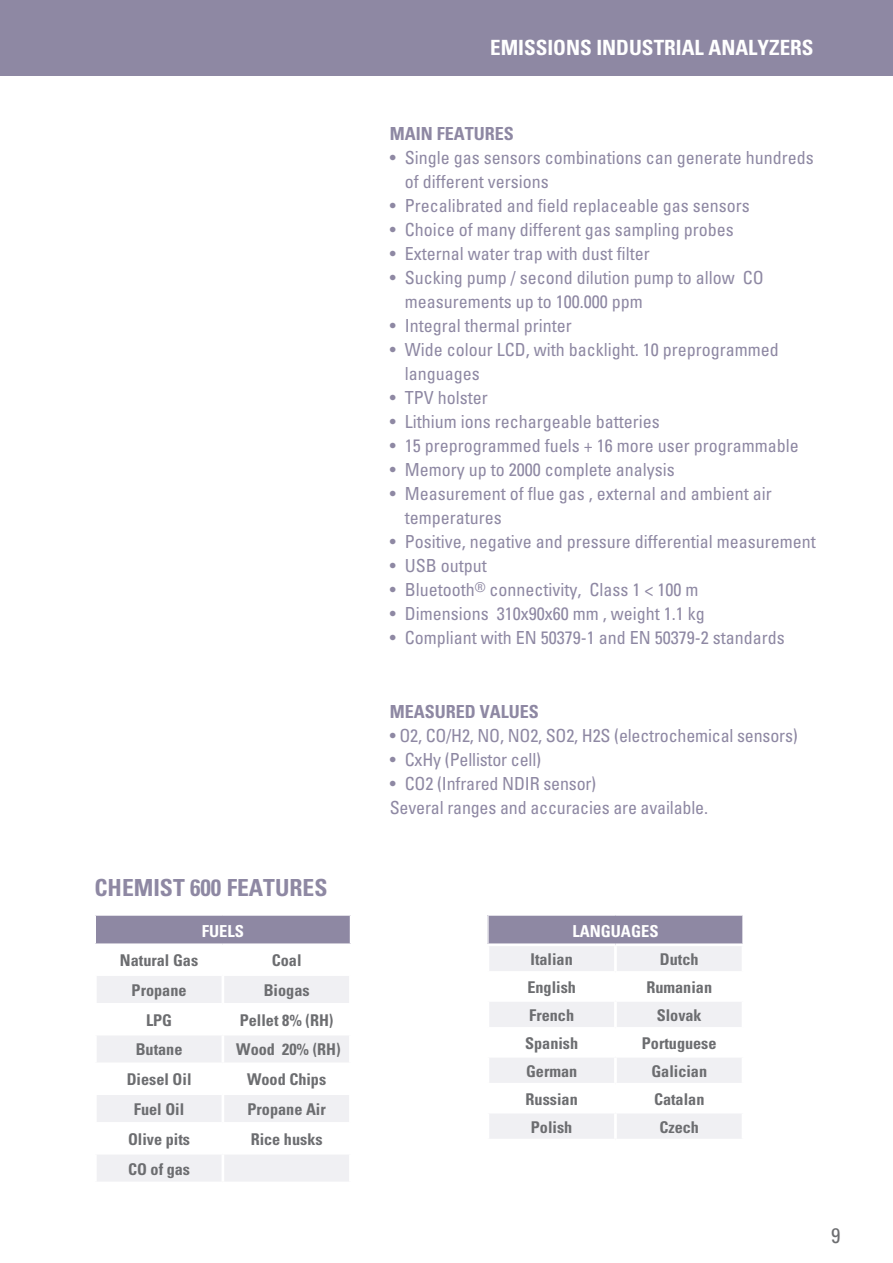
<style>
.page{position:relative;width:893px;height:1263px;background:#fff}
.page>*{position:absolute;margin:0;border:0;box-sizing:border-box;transform-origin:0 0}
.t1{font:700 condensed 23.55px "Univers";color:#8e88a3}
.t2{font:700 condensed 21px "Univers";color:#fff}
.t3{font:condensed 21px "Univers";color:#6c6d70}
.t4{font:condensed 18px/24px "Univers";color:#8e88a3}
.t5{font:700 condensed 18px "Univers";color:#8e88a3}
.t6{font:700 condensed 16.5px "Univers";color:#fff}
.t7{font:700 condensed 16.2px "Univers";color:#6c6d70}
</style>
<div class="page">
<div style="left:0;top:0;width:893px;height:75px;background:#8e88a3"></div>
<div style="left:488px;top:915px;width:255px;height:30px;background:#8e88a3"></div>
<svg style="left:489px;top:946px;width:253px;height:193px;fill:#f0f0f3"></svg>
<hr style="left:487px;top:943px;width:128px;height:3px;background:#fff">
<hr style="left:615px;top:943px;width:129px;height:3px;background:#fff">
<hr style="left:614px;top:946px;width:3px;height:25px;background:#fff">
<hr style="left:615px;top:971px;width:129px;height:3px;background:#fff">
<hr style="left:614px;top:974px;width:3px;height:25px;background:#fff">
<hr style="left:615px;top:999px;width:129px;height:3px;background:#fff">
<hr style="left:614px;top:1002px;width:3px;height:25px;background:#fff">
<hr style="left:487px;top:1027px;width:128px;height:3px;background:#fff">
<hr style="left:615px;top:1027px;width:129px;height:3px;background:#fff">
<hr style="left:614px;top:1030px;width:3px;height:25px;background:#fff">
<hr style="left:487px;top:1055px;width:128px;height:3px;background:#fff">
<hr style="left:615px;top:1055px;width:129px;height:3px;background:#fff">
<hr style="left:614px;top:1058px;width:3px;height:25px;background:#fff">
<hr style="left:487px;top:1083px;width:128px;height:2px;background:#fff">
<hr style="left:615px;top:1083px;width:129px;height:2px;background:#fff">
<hr style="left:614px;top:1085px;width:3px;height:26px;background:#fff">
<hr style="left:487px;top:1111px;width:128px;height:2px;background:#fff">
<hr style="left:615px;top:1111px;width:129px;height:2px;background:#fff">
<hr style="left:614px;top:1113px;width:3px;height:26px;background:#fff">
<hr style="left:487px;top:971px;width:128px;height:3px;background:#fff">
<hr style="left:487px;top:999px;width:128px;height:3px;background:#fff">
<hr style="left:487px;top:914px;width:128px;height:2px;background:#fff">
<hr style="left:487px;top:916px;width:2px;height:27px;background:#fff">
<hr style="left:615px;top:914px;width:129px;height:2px;background:#fff">
<hr style="left:742px;top:916px;width:2px;height:27px;background:#fff">
<div style="left:95px;top:915px;width:255px;height:30px;background:#8e88a3"></div>
<svg style="left:97px;top:976px;width:252px;height:205px;fill:#f0f0f3"></svg>
<hr style="left:94px;top:943px;width:129px;height:3px;background:#fff">
<hr style="left:223px;top:943px;width:129px;height:3px;background:#fff">
<hr style="left:222px;top:976px;width:2px;height:27px;background:#fff">
<hr style="left:223px;top:1003px;width:129px;height:3px;background:#fff">
<hr style="left:222px;top:1006px;width:2px;height:27px;background:#fff">
<hr style="left:94px;top:1033px;width:129px;height:2px;background:#fff">
<hr style="left:223px;top:1033px;width:129px;height:2px;background:#fff">
<hr style="left:222px;top:1035px;width:2px;height:27px;background:#fff">
<hr style="left:94px;top:1062px;width:129px;height:3px;background:#fff">
<hr style="left:223px;top:1062px;width:129px;height:3px;background:#fff">
<hr style="left:222px;top:1065px;width:2px;height:27px;background:#fff">
<hr style="left:94px;top:1092px;width:129px;height:3px;background:#fff">
<hr style="left:223px;top:1092px;width:129px;height:3px;background:#fff">
<hr style="left:222px;top:1095px;width:2px;height:27px;background:#fff">
<hr style="left:94px;top:1122px;width:129px;height:3px;background:#fff">
<hr style="left:223px;top:1122px;width:129px;height:3px;background:#fff">
<hr style="left:222px;top:1125px;width:2px;height:27px;background:#fff">
<hr style="left:94px;top:1152px;width:129px;height:2px;background:#fff">
<hr style="left:223px;top:1152px;width:129px;height:2px;background:#fff">
<hr style="left:222px;top:1154px;width:2px;height:27px;background:#fff">
<hr style="left:94px;top:1003px;width:129px;height:3px;background:#fff">
<hr style="left:95px;top:914px;width:128px;height:2px;background:#fff">
<svg style="left:95px;top:916px;width:1px;height:27px"></svg>
<hr style="left:223px;top:914px;width:128px;height:2px;background:#fff">
<p class="t1" style="left:95px;top:873px;width:234px">CHEMIST 600 FEATURES</p>
<p class="t6" style="left:202px;top:920px;width:44px">FUELS</p>
<p class="t7" style="left:120px;top:950px;width:80px">Natural Gas</p>
<p class="t7" style="left:272px;top:950px;width:31px">Coal</p>
<p class="t7" style="left:132px;top:980px;width:56px">Propane</p>
<p class="t7" style="left:264px;top:980px;width:47px">Biogas</p>
<p class="t7" style="left:146px;top:1010px;width:28px">LPG</p>
<p class="t7" style="left:240px;top:1010px;width:95px">Pellet 8% (RH)</p>
<p class="t7" style="left:136px;top:1040px;width:48px">Butane</p>
<p class="t7" style="left:236px;top:1040px;width:106px">Wood 20% (RH)</p>
<p class="t7" style="left:127px;top:1069px;width:66px">Diesel Oil</p>
<p class="t7" style="left:247px;top:1069px;width:81px">Wood Chips</p>
<p class="t7" style="left:134px;top:1099px;width:52px">Fuel Oil</p>
<p class="t7" style="left:248px;top:1099px;width:80px">Propane Air</p>
<p class="t7" style="left:128px;top:1129px;width:64px">Olive pits</p>
<p class="t7" style="left:251px;top:1129px;width:73px">Rice husks</p>
<p class="t7" style="left:128px;top:1159px;width:64px">CO of gas</p>
<p class="t2" style="left:490px;top:35px;width:325px">EMISSIONS INDUSTRIAL ANALYZERS</p>
<p class="t5" style="left:390px;top:123px;width:126px">MAIN FEATURES</p>
<p class="t4" style="left:405px;top:146px;width:410px;text-indent:-15px">• Single gas sensors combinations can generate hundreds of different versions</p>
<p class="t4" style="left:390px;top:194px;width:361px">• Precalibrated and field replaceable gas sensors</p>
<p class="t4" style="left:390px;top:218px;width:345px">• Choice of many different gas sampling probes</p>
<p class="t4" style="left:390px;top:242px;width:261px">• External water trap with dust filter</p>
<p class="t4" style="left:405px;top:266px;width:360px;text-indent:-15px">• Sucking pump / second dilution pump to allow CO measurements up to 100.000 ppm</p>
<p class="t4" style="left:390px;top:314px;width:183px">• Integral thermal printer</p>
<p class="t4" style="left:405px;top:338px;width:375px;text-indent:-15px">• Wide colour LCD, with backlight. 10 preprogrammed languages</p>
<p class="t4" style="left:390px;top:386px;width:99px">• TPV holster</p>
<p class="t4" style="left:390px;top:410px;width:271px">• Lithium ions rechargeable batteries</p>
<p class="t4" style="left:390px;top:434px;width:410px">• 15 preprogrammed fuels + 16 more user programmable</p>
<p class="t4" style="left:390px;top:458px;width:286px">• Memory up to 2000 complete analysis</p>
<p class="t4" style="left:405px;top:482px;width:368px;text-indent:-15px">• Measurement of flue gas , external and ambient air temperatures</p>
<p class="t4" style="left:390px;top:530px;width:427px">• Positive, negative and pressure differential measurement</p>
<p class="t4" style="left:390px;top:554px;width:99px">• USB output</p>
<p class="t4" style="left:390px;top:578px;width:310px">• Bluetooth<sup>®</sup> connectivity, Class 1 &lt; 100 m</p>
<p class="t4" style="left:390px;top:602px;width:316px">• Dimensions 310x90x60 mm , weight 1.1 kg</p>
<p class="t4" style="left:390px;top:626px;width:396px">• Compliant with EN 50379-1 and EN 50379-2 standards</p>
<p class="t5" style="left:390px;top:701px;width:151px">MEASURED VALUES</p>
<p class="t4" style="left:390px;top:724px;width:409px">• O2, CO/H2, NO, NO2, SO2, H2S (electrochemical sensors)</p>
<p class="t4" style="left:390px;top:748px;width:153px">• CxHy (Pellistor cell)</p>
<p class="t4" style="left:390px;top:772px;width:208px">• CO2 (Infrared NDIR sensor)</p>
<p class="t4" style="left:390px;top:796px;width:320px">Several ranges and accuracies are available.</p>
<p class="t6" style="left:572px;top:920px;width:88px">LANGUAGES</p>
<p class="t7" style="left:530px;top:949px;width:44px">Italian</p>
<p class="t7" style="left:660px;top:949px;width:40px">Dutch</p>
<p class="t7" style="left:527px;top:977px;width:50px">English</p>
<p class="t7" style="left:646px;top:977px;width:67px">Rumanian</p>
<p class="t7" style="left:529px;top:1005px;width:46px">French</p>
<p class="t7" style="left:657px;top:1005px;width:47px">Slovak</p>
<p class="t7" style="left:525px;top:1033px;width:55px">Spanish</p>
<p class="t7" style="left:642px;top:1033px;width:76px">Portuguese</p>
<p class="t7" style="left:526px;top:1061px;width:53px">German</p>
<p class="t7" style="left:651px;top:1061px;width:57px">Galician</p>
<p class="t7" style="left:526px;top:1089px;width:54px">Russian</p>
<p class="t7" style="left:654px;top:1089px;width:52px">Catalan</p>
<p class="t7" style="left:531px;top:1117px;width:43px">Polish</p>
<p class="t7" style="left:659px;top:1117px;width:41px">Czech</p>
<p class="t3" style="left:831px;top:1222px;width:11px">9</p>
</div>
